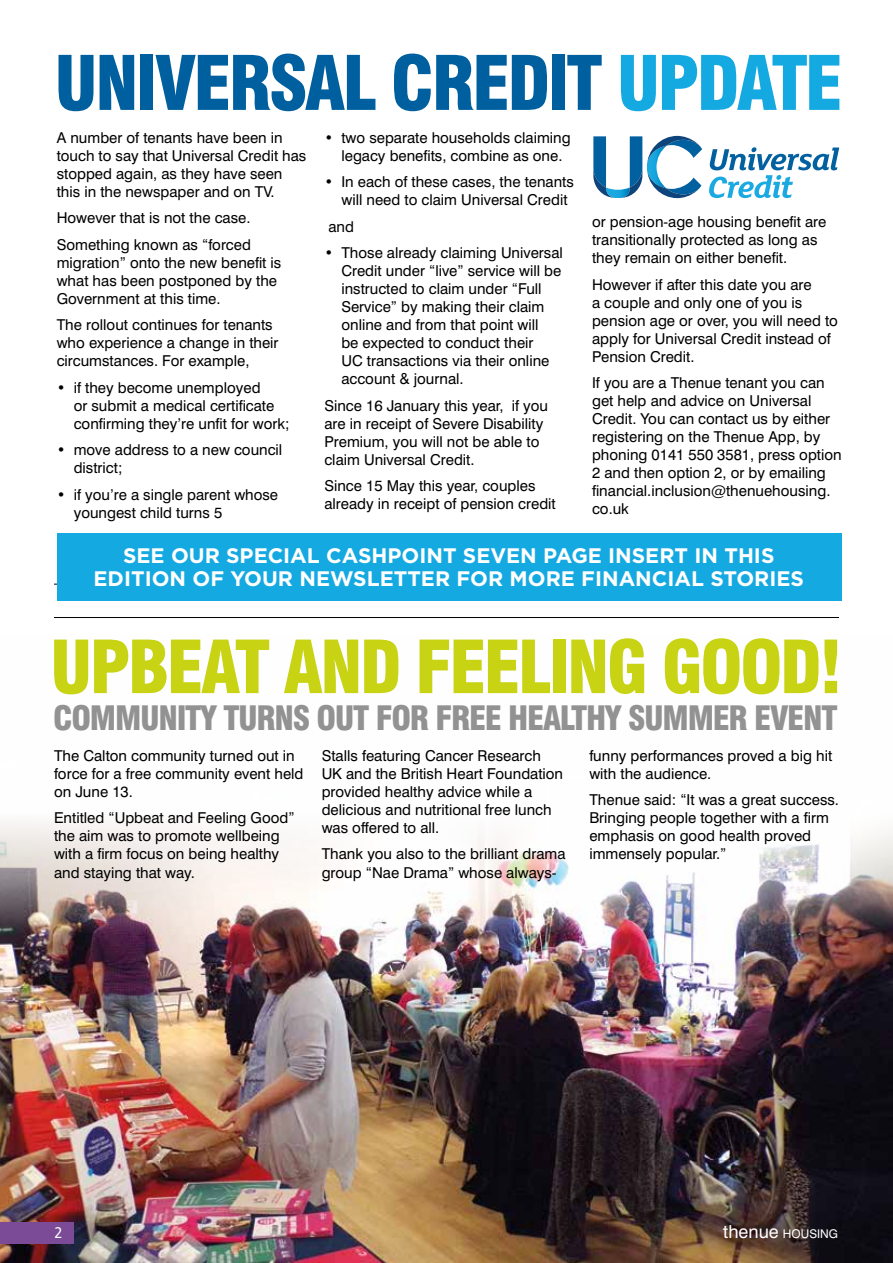
<style>
.page{position:relative;width:893px;height:1263px;background:#fff}
.page>*{position:absolute;margin:0;border:0;box-sizing:border-box;transform-origin:0 0}
.t1{font:900 condensed 73.2px "Swiss 721 BT";letter-spacing:-.04em;color:#00609f}
.t2{font:900 condensed 71.25px "Swiss 721 BT";letter-spacing:-.04em;color:#c8d413}
.t3{font:900 condensed 32.85px "Swiss 721 BT";letter-spacing:-.04em;color:#929292}
.t4{font:700 21px/22.5px "Gotham";color:#fff;text-align:center}
.t5{font:15px/18px "Swiss 721 BT";color:#000}
.t6{font:15px "FS Me";color:#fff}
.t7{font:12px "Swiss 721 BT";color:#fff}
.s1{color:#15a9e2}
.s2{font-size:18px}
</style>
<div class="page">
<img style="left:0;top:822px;width:893px;height:441px">
<hr style="left:54px;top:584px;width:785px;height:1px;background:#000">
<hr style="left:54px;top:617px;width:785px;height:1px;background:#000">
<div style="left:0;top:1222px;width:74px;height:21px;background:#7c4b98"></div>
<svg style="left:709px;top:147px;width:130px;height:51px"></svg>
<svg style="left:593px;top:136px;width:109px;height:62px"></svg>
<div style="left:57px;top:533px;width:785px;height:68px;background:#15a9e2"></div>
<h1 class="t1" style="left:54px;top:39px;width:790px">UNIVERSAL CREDIT <span class="s1">UPDATE</span></h1>
<p class="t5" style="left:57px;top:128px;width:251px">A number of tenants have been in touch to say that Universal Credit has stopped again, as they have seen this in the newspaper and on TV.</p>
<p class="t5" style="left:57px;top:204px;width:196px;line-height:26.5px">However that is not the case.<br>Something known as “forced</p>
<p class="t5" style="left:57px;top:253px;width:226px">migration” onto the new benefit is what has been postponed by the<br>Government at this time.</p>
<p class="t5" style="left:57px;top:316px;width:223px">The rollout continues for tenants who experience a change in their circumstances. For example,</p>
<p class="t5" style="left:74px;top:378px;width:217px;text-indent:-17px">• if they become unemployed<br>or submit a medical certificate confirming they’re unfit for work;</p>
<p class="t5" style="left:74px;top:441px;width:210px;text-indent:-17px">• move address to a new council district;</p>
<p class="t5" style="left:74px;top:485px;width:206px;text-indent:-17px">• if you’re a single parent whose youngest child turns 5</p>
<p class="t5" style="left:324px;top:128px;width:248px;text-align:center">• two separate households claiming legacy benefits, combine as one.</p>
<p class="t5" style="left:341px;top:173px;width:234px;text-indent:-17px">• In each of these cases, the tenants will need to claim Universal Credit</p>
<p class="t5" style="left:328px;top:217px;width:27px">and</p>
<p class="t5" style="left:341px;top:244px;width:223px;text-indent:-17px">• Those already claiming Universal<br>Credit under “live” service will be instructed to claim under “Full<br>Service” by making their claim online and from that point will<br>be expected to conduct their<br>UC transactions via their online account &amp; journal.</p>
<p class="t5" style="left:324px;top:396px;width:225px">Since 16 January this year, if you are in receipt of Severe Disability<br>Premium, you will not be able to claim Universal Credit.</p>
<p class="t5" style="left:324px;top:477px;width:233px">Since 15 May this year, couples already in receipt of pension credit</p>
<p class="t5" style="left:592px;top:213px;width:236px">or pension-age housing benefit are transitionally protected as long as they remain on either benefit.</p>
<p class="t5" style="left:592px;top:275px;width:247px">However if after this date you are<br>a couple and only one of you is pension age or over, you will need to apply for Universal Credit instead of<br>Pension Credit.</p>
<p class="t5" style="left:592px;top:374px;width:251px">If you are a Thenue tenant you can get help and advice on Universal<br>Credit. You can contact us by either registering on the Thenue App, by phoning 0141 550 3581, press option<br>2 and then option 2, or by emailing financial.inclusion@thenuehousing. co.uk</p>
<h3 class="t4" style="left:94px;top:544px;width:712px">SEE OUR SPECIAL CASHPOINT SEVEN PAGE INSERT IN THIS<br>EDITION OF YOUR NEWSLETTER FOR MORE FINANCIAL STORIES</h3>
<h2 class="t2" style="left:50px;top:624px;width:794px">UPBEAT AND FEELING GOOD!</h2>
<h3 class="t3" style="left:53px;top:698px;width:786px">COMMUNITY TURNS OUT FOR FREE HEALTHY SUMMER EVENT</h3>
<p class="t5" style="left:54px;top:746px;width:251px">The Calton community turned out in force for a free community event held on June 13.</p>
<p class="t5" style="left:54px;top:809px;width:242px">Entitled “Upbeat and Feeling Good” the aim was to promote wellbeing with a firm focus on being healthy and staying that way.</p>
<p class="t5" style="left:322px;top:746px;width:243px">Stalls featuring Cancer Research<br>UK and the British Heart Foundation provided healthy advice while a delicious and nutritional free lunch was offered to all.</p>
<p class="t5" style="left:322px;top:845px;width:245px">Thank you also to the brilliant drama group “Nae Drama” whose always-</p>
<p class="t5" style="left:589px;top:746px;width:244px">funny performances proved a big hit with the audience.</p>
<p class="t5" style="left:589px;top:791px;width:251px">Thenue said: “It was a great success.<br>Bringing people together with a firm emphasis on good health proved immensely popular.”</p>
<p class="t6" style="left:54px;top:1224px;width:10px">2</p>
<p class="t7" style="left:723px;top:1226px;width:116px"><span class="s2">thenue</span> HOUSING</p>
</div>
